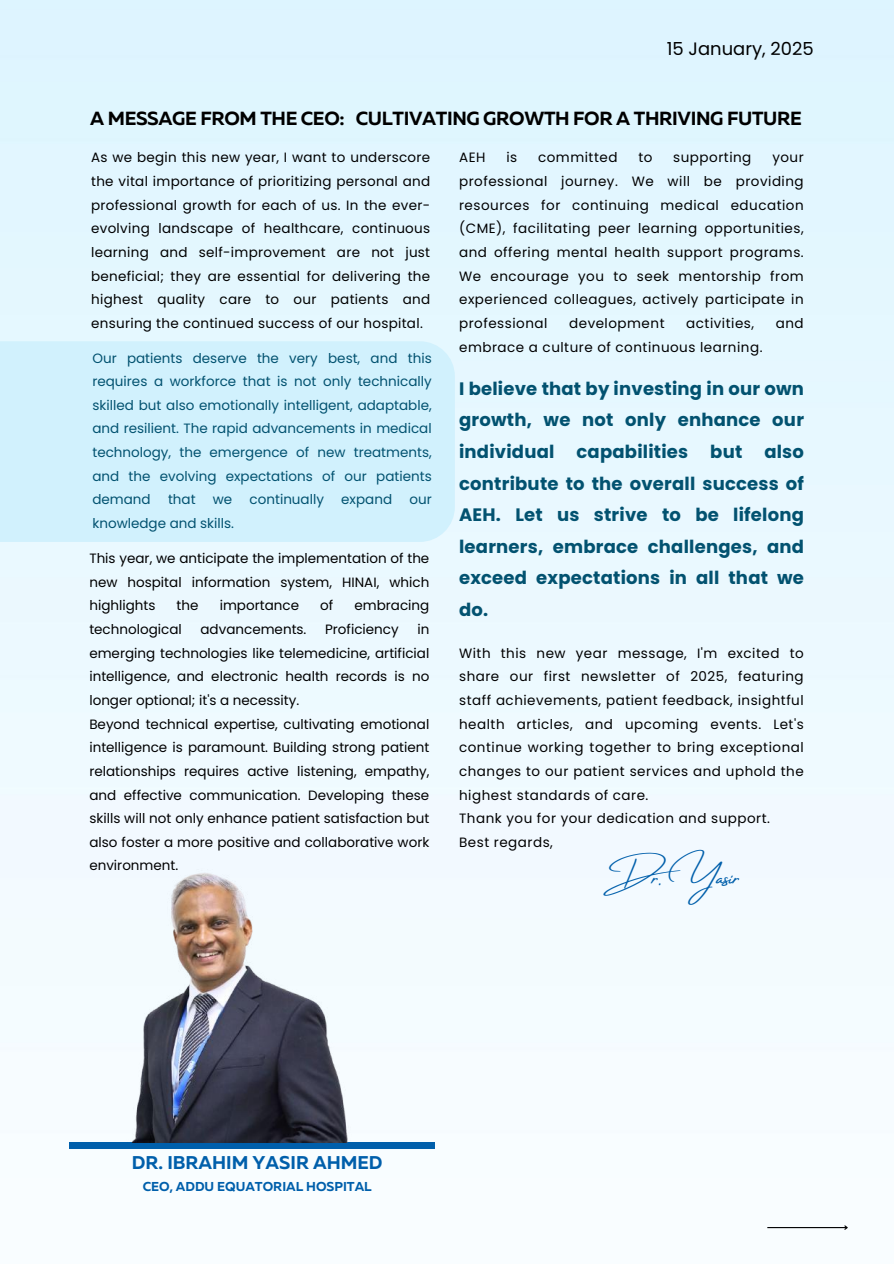
<style>
.page{position:relative;width:894px;height:1264px;background:#fff}
.page>*{position:absolute;margin:0;border:0;box-sizing:border-box;transform-origin:0 0}
.t1{font:22.8px "Amsterdam Four";color:#005fab}
.t2{font:700 19.05px "Muller";letter-spacing:-.02em;color:#000}
.t3{font:700 18.45px "Muller";color:#005fab}
.t4{font:700 18px/31.5px "Poppins";letter-spacing:.01em;color:#025270;text-align:justify}
.t5{font:18px "Poppins";color:#000}
.t6{font:13.5px/23.7px "Poppins";color:#000;text-align:justify}
.t7{font:13.5px/23.7px "Poppins";letter-spacing:.035em;color:#000}
.t8{font:13.5px/23.7px "Poppins";color:#025270;text-align:justify}
.t9{font:700 12.9px "Muller";color:#005fab}
</style>
<div class="page">
<img style="left:0;top:0;width:893px;height:1229px">
<hr style="left:767px;top:1226px;width:79px;height:2px;background:#000">
<svg style="left:843px;top:1224px;width:5px;height:6px"></svg>
<div style="left:69px;top:1141px;width:365px;height:7px;background:#005fab"></div>
<div style="left:0;top:341px;width:454px;height:201px;background:#d1f1fd"></div>
<img style="left:0;top:861px;width:491px;height:280px">
<h3 class="t5" style="left:666px;top:36px;width:148px">15 January, 2025</h3>
<h2 class="t2" style="left:90px;top:110px;width:712px">A MESSAGE FROM THE CEO: CULTIVATING GROWTH FOR A THRIVING FUTURE</h2>
<p class="t6" style="left:91px;top:146px;width:340px">As we begin this new year, I want to underscore the vital importance of prioritizing personal and professional growth for each of us. In the ever&shy;evolving landscape of healthcare, continuous learning and self-improvement are not just beneficial; they are essential for delivering the highest quality care to our patients and ensuring the continued success of our hospital.</p>
<p class="t6" style="left:459px;top:146px;width:28px">AEH</p>
<p class="t6" style="left:506px;top:146px;width:12px">is</p>
<p class="t7" style="left:538px;top:146px;width:81px">committed</p>
<p class="t6" style="left:638px;top:146px;width:16px">to</p>
<p class="t7" style="left:673px;top:146px;width:80px">supporting</p>
<p class="t6" style="left:459px;top:146px;width:346px;text-indent:313px">your professional journey. We will be providing resources for continuing medical education (CME), facilitating peer learning opportunities, and offering mental health support programs.<br>We encourage you to seek mentorship from experienced colleagues, actively participate in professional</p>
<p class="t7" style="left:569px;top:311px;width:97px">development</p>
<p class="t7" style="left:686px;top:311px;width:69px">activities,</p>
<p class="t6" style="left:775px;top:311px;width:29px">and</p>
<p class="t7" style="left:459px;top:335px;width:305px">embrace a culture of continuous learning.</p>
<p class="t8" style="left:92px;top:346px;width:341px">Our patients deserve the very best, and this requires a workforce that is not only technically skilled but also emotionally intelligent, adaptable, and resilient. The rapid advancements in medical technology, the emergence of new treatments, and the evolving expectations of our patients demand</p>
<p class="t4" style="left:459px;top:373px;width:346px">I believe that by investing in our own growth, we not only enhance our individual capabilities but also contribute to the overall success of AEH. Let us strive to be lifelong learners, embrace challenges, and exceed expectations in all that we do.</p>
<p class="t8" style="left:168px;top:488px;width:29px">that</p>
<p class="t8" style="left:213px;top:488px;width:21px">we</p>
<p class="t8" style="left:249px;top:488px;width:76px">continually</p>
<p class="t8" style="left:341px;top:488px;width:52px">expand</p>
<p class="t8" style="left:409px;top:488px;width:24px">our</p>
<p class="t8" style="left:92px;top:511px;width:143px">knowledge and skills.</p>
<p class="t6" style="left:89px;top:546px;width:341px">This year, we anticipate the implementation of the new hospital information system, HINAI, which highlights</p>
<p class="t6" style="left:177px;top:594px;width:23px">the</p>
<p class="t6" style="left:220px;top:594px;width:81px">importance</p>
<p class="t6" style="left:320px;top:594px;width:15px">of</p>
<p class="t6" style="left:354px;top:594px;width:76px">embracing</p>
<p class="t6" style="left:89px;top:617px;width:94px">technological</p>
<p class="t6" style="left:200px;top:617px;width:107px">advancements.</p>
<p class="t6" style="left:325px;top:617px;width:75px">Proficiency</p>
<p class="t6" style="left:89px;top:617px;width:341px;text-align:left;text-indent:328px">in emerging technologies like telemedicine, artificial intelligence, and electronic health records is no longer optional; it's a necessity.<br>Beyond technical expertise, cultivating emotional intelligence is paramount. Building strong patient relationships requires active listening, empathy, and effective communication. Developing these skills will not only enhance patient satisfaction but also foster a more positive and collaborative work environment.</p>
<p class="t7" style="left:459px;top:641px;width:346px">With this new year message, I'm excited to share our first newsletter of 2025, featuring staff achievements, patient feedback, insightful health articles, and upcoming events. Let's continue working together to bring exceptional changes to our patient services and uphold the highest standards of care.<br>Thank you for your dedication and support.<br>Best regards,</p>
<h1 class="t1" style="left:603px;top:864px;width:138px">Dr. Yasir</h1>
<h3 class="t3" style="left:132px;top:1154px;width:252px">DR. IBRAHIM YASIR AHMED</h3>
<p class="t9" style="left:143px;top:1181px;width:230px">CEO, ADDU EQUATORIAL HOSPITAL</p>
</div>
